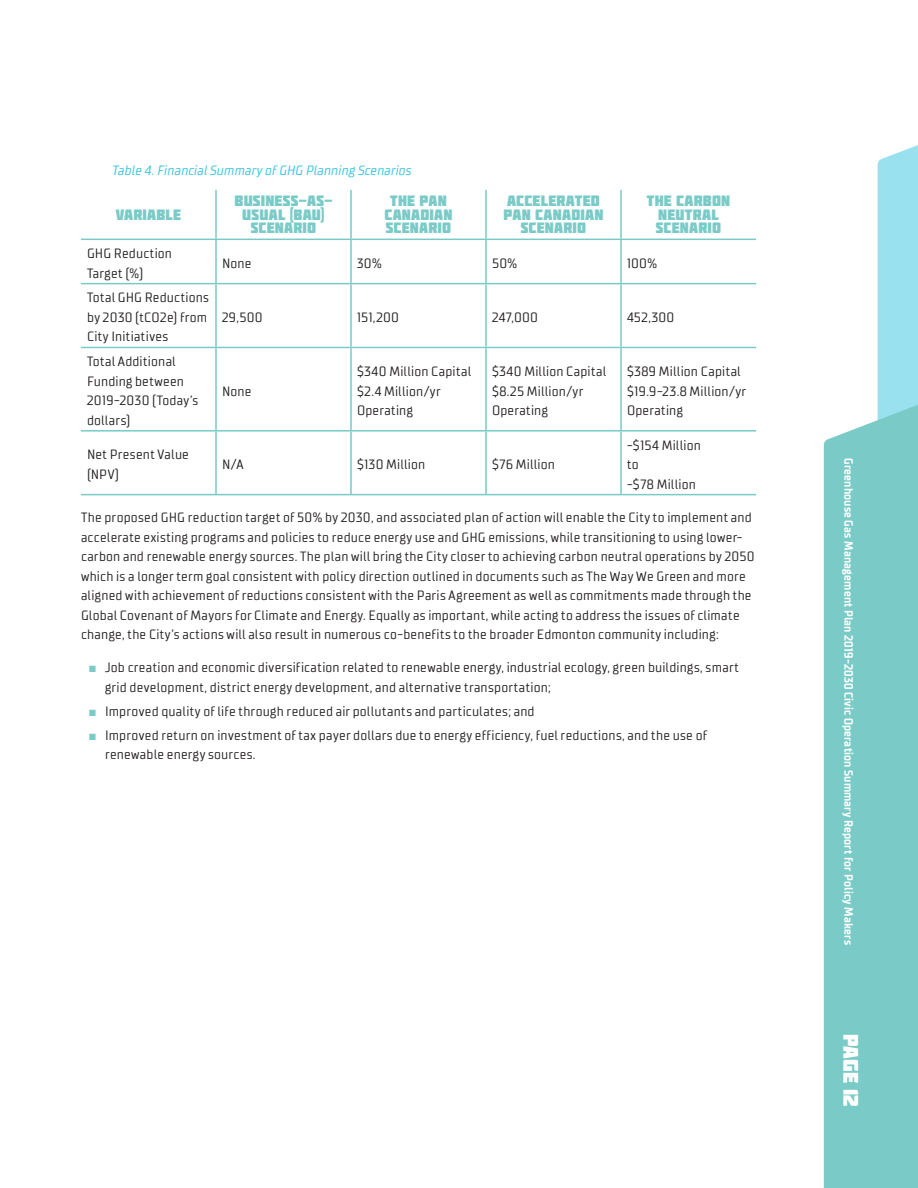
<style>
.page{position:relative;width:918px;height:1188px;background:#fff}
.page>*{position:absolute;margin:0;border:0;box-sizing:border-box;transform-origin:0 0}
.t1{font:21px "Molot DDB Regular";letter-spacing:.005em;color:#fff}
.Table_head{font:15px/13.5px "Molot DDB Regular";letter-spacing:.015em;color:#7acbc7;text-align:center}
.Body{font:13.5px/19.5px "TT Supermolot Condensed";letter-spacing:.02em;color:#231f20}
.Table{font:italic 13.5px "TT Supermolot Condensed";letter-spacing:.005em;color:#35c3de}
.t2{font:700 12px "TT Supermolot Condensed";letter-spacing:.015em;color:#fff}
.s1{font-family:"Arial";color:#7acbc7}
</style>
<div class="page">
<div style="left:878px;top:145px;width:40px;height:244px;background:#9ae1ef"></div>
<div style="left:824px;top:389px;width:94px;height:799px;background:#7acbc7"></div>
<hr style="left:215px;top:190px;width:2px;height:49px;background:#7acbc7">
<hr style="left:350px;top:190px;width:2px;height:49px;background:#7acbc7">
<hr style="left:485px;top:190px;width:2px;height:49px;background:#7acbc7">
<hr style="left:620px;top:190px;width:2px;height:49px;background:#7acbc7">
<hr style="left:81px;top:239px;width:135px;height:1px;background:#7acbc7">
<hr style="left:216px;top:239px;width:135px;height:1px;background:#7acbc7">
<hr style="left:215px;top:240px;width:2px;height:43px;background:#7acbc7">
<hr style="left:351px;top:239px;width:135px;height:1px;background:#7acbc7">
<hr style="left:350px;top:240px;width:2px;height:43px;background:#7acbc7">
<hr style="left:486px;top:239px;width:135px;height:1px;background:#7acbc7">
<hr style="left:485px;top:240px;width:2px;height:43px;background:#7acbc7">
<hr style="left:621px;top:239px;width:135px;height:1px;background:#7acbc7">
<hr style="left:620px;top:240px;width:2px;height:43px;background:#7acbc7">
<hr style="left:81px;top:283px;width:135px;height:1px;background:#7acbc7">
<hr style="left:216px;top:283px;width:135px;height:1px;background:#7acbc7">
<hr style="left:215px;top:284px;width:2px;height:63px;background:#7acbc7">
<hr style="left:351px;top:283px;width:135px;height:1px;background:#7acbc7">
<hr style="left:350px;top:284px;width:2px;height:63px;background:#7acbc7">
<hr style="left:486px;top:283px;width:135px;height:1px;background:#7acbc7">
<hr style="left:485px;top:284px;width:2px;height:63px;background:#7acbc7">
<hr style="left:621px;top:283px;width:135px;height:1px;background:#7acbc7">
<hr style="left:620px;top:284px;width:2px;height:63px;background:#7acbc7">
<hr style="left:81px;top:347px;width:135px;height:1px;background:#7acbc7">
<hr style="left:216px;top:347px;width:135px;height:1px;background:#7acbc7">
<hr style="left:215px;top:348px;width:2px;height:82px;background:#7acbc7">
<hr style="left:351px;top:347px;width:135px;height:1px;background:#7acbc7">
<hr style="left:350px;top:348px;width:2px;height:82px;background:#7acbc7">
<hr style="left:486px;top:347px;width:135px;height:1px;background:#7acbc7">
<hr style="left:485px;top:348px;width:2px;height:82px;background:#7acbc7">
<hr style="left:621px;top:347px;width:135px;height:1px;background:#7acbc7">
<hr style="left:620px;top:348px;width:2px;height:82px;background:#7acbc7">
<hr style="left:81px;top:430px;width:135px;height:2px;background:#7acbc7">
<hr style="left:216px;top:430px;width:135px;height:2px;background:#7acbc7">
<hr style="left:215px;top:432px;width:2px;height:62px;background:#7acbc7">
<hr style="left:351px;top:430px;width:135px;height:2px;background:#7acbc7">
<hr style="left:350px;top:432px;width:2px;height:62px;background:#7acbc7">
<hr style="left:486px;top:430px;width:135px;height:2px;background:#7acbc7">
<hr style="left:485px;top:432px;width:2px;height:62px;background:#7acbc7">
<hr style="left:621px;top:430px;width:135px;height:2px;background:#7acbc7">
<hr style="left:620px;top:432px;width:2px;height:62px;background:#7acbc7">
<hr style="left:81px;top:494px;width:135px;height:1px;background:#7acbc7">
<hr style="left:216px;top:494px;width:135px;height:1px;background:#7acbc7">
<hr style="left:351px;top:494px;width:135px;height:1px;background:#7acbc7">
<hr style="left:486px;top:494px;width:135px;height:1px;background:#7acbc7">
<hr style="left:621px;top:494px;width:135px;height:1px;background:#7acbc7">
<p class="Table" style="left:112px;top:162px;width:301px">Table 4. Financial Summary of GHG Planning Scenarios</p>
<p class="Table_head" style="left:116px;top:207px;width:67px">VARIABLE</p>
<p class="Table_head" style="left:235px;top:194px;width:99px">BUSINESS-AS-<br>USUAL (BAU)<br>SCENARIO</p>
<p class="Table_head" style="left:384px;top:194px;width:70px">THE PAN<br>CANADIAN<br>SCENARIO</p>
<p class="Table_head" style="left:504px;top:194px;width:102px">ACCELERATED<br>PAN CANADIAN<br>SCENARIO</p>
<p class="Table_head" style="left:647px;top:194px;width:85px">THE CARBON<br>NEUTRAL<br>SCENARIO</p>
<p class="Body" style="left:87px;top:244px;width:87px">GHG Reduction<br>Target (%)</p>
<p class="Body" style="left:222px;top:253px;width:31px">None</p>
<p class="Body" style="left:357px;top:253px;width:26px">30%</p>
<p class="Body" style="left:492px;top:253px;width:27px">50%</p>
<p class="Body" style="left:627px;top:253px;width:32px">100%</p>
<p class="Body" style="left:87px;top:288px;width:124px">Total GHG Reductions by 2030 (tCO2e) from<br>City Initiatives</p>
<p class="Body" style="left:222px;top:308px;width:42px">29,500</p>
<p class="Body" style="left:357px;top:308px;width:43px">151,200</p>
<p class="Body" style="left:492px;top:308px;width:48px">247,000</p>
<p class="Body" style="left:627px;top:308px;width:49px">452,300</p>
<p class="Body" style="left:87px;top:352px;width:113px">Total Additional<br>Funding between<br>2019-2030 (Today’s dollars)</p>
<p class="Body" style="left:222px;top:381px;width:31px">None</p>
<p class="Body" style="left:357px;top:362px;width:116px">$340 Million Capital $2.4 Million/yr<br>Operating</p>
<p class="Body" style="left:492px;top:362px;width:116px">$340 Million Capital $8.25 Million/yr<br>Operating</p>
<p class="Body" style="left:627px;top:362px;width:121px">$389 Million Capital $19.9-23.8 Million/yr<br>Operating</p>
<p class="Body" style="left:627px;top:435px;width:75px">-$154 Million to<br>-$78 Million</p>
<p class="Body" style="left:81px;top:508px;width:675px">The proposed GHG reduction target of 50% by 2030, and associated plan of action will enable the City to implement and accelerate existing programs and policies to reduce energy use and GHG emissions, while transitioning to using lower&shy;carbon and renewable energy sources. The plan will bring the City closer to achieving carbon neutral operations by 2050 which is a longer term goal consistent with policy direction outlined in documents such as The Way We Green and more aligned with achievement of reductions consistent with the Paris Agreement as well as commitments made through the Global Covenant of Mayors for Climate and Energy. Equally as important, while acting to address the issues of climate change, the City’s actions will also result in numerous co-benefits to the broader Edmonton community including:</p>
<p class="Body" style="left:105px;top:658px;width:635px;text-indent:-16px"><span class="s1">■</span> Job creation and economic diversification related to renewable energy, industrial ecology, green buildings, smart grid development, district energy development, and alternative transportation;</p>
<p class="Body" style="left:88px;top:701px;width:448px"><span class="s1">■</span> Improved quality of life through reduced air pollutants and particulates; and</p>
<p class="Body" style="left:105px;top:725px;width:604px;text-indent:-16px"><span class="s1">■</span> Improved return on investment of tax payer dollars due to energy efficiency, fuel reductions, and the use of renewable energy sources.</p>
<p class="Body" style="left:87px;top:445px;width:104px">Net Present Value (NPV)</p>
<p class="Body" style="left:222px;top:455px;width:23px">N/A</p>
<p class="Body" style="left:357px;top:455px;width:70px">$130 Million</p>
<p class="Body" style="left:492px;top:455px;width:65px">$76 Million</p>
<p class="t2" style="left:856px;top:458px;width:488px;rotate:90deg">Greenhouse Gas Management Plan 2019-2030 Civic Operation Summary Report for Policy Makers</p>
<h1 class="t1" style="left:863px;top:1034px;width:75px;rotate:90deg">PAGE 12</h1>
</div>
